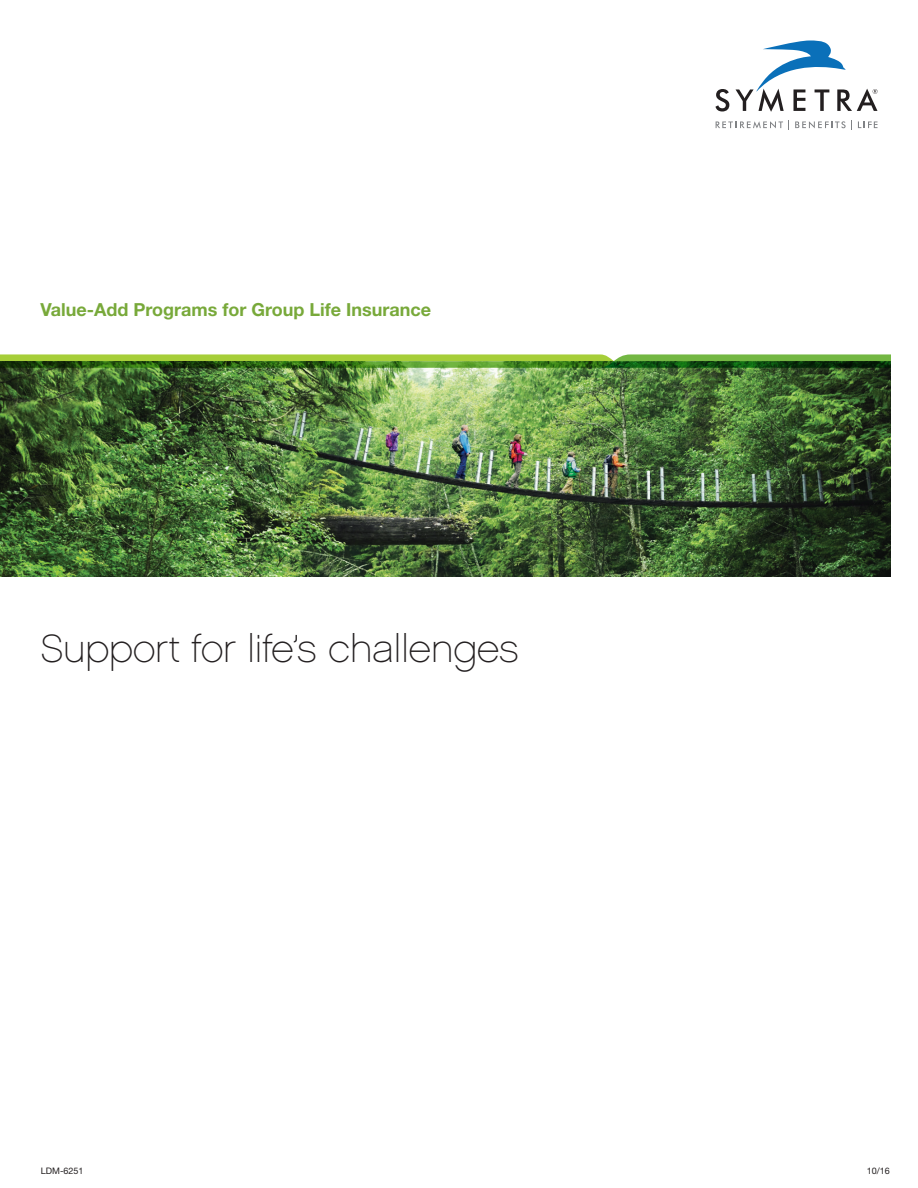
<style>
.page{position:relative;width:918px;height:1188px;background:#fff}
.page>*{position:absolute;margin:0;border:0;box-sizing:border-box;transform-origin:0 0}
.Brochure_Front_Divis{font:39px "Chalet Paris Nineteen Sixty";color:#231f20}
.t1{font:700 18px "Helvetica Neue LT Pro";color:#78a93a}
.Brochure_ref__order{font:9px "Helvetica Neue LT Std";color:#231f20}
</style>
<div class="page">
<img style="left:0;top:368px;width:891px;height:209px">
<svg style="left:0;top:354px;width:891px;height:14px"></svg>
<svg style="left:716px;top:120px;width:73px;height:9px"></svg>
<svg style="left:795px;top:120px;width:57px;height:9px"></svg>
<svg style="left:858px;top:121px;width:20px;height:7px"></svg>
<svg style="left:716px;top:89px;width:13px;height:22px"></svg>
<svg style="left:736px;top:40px;width:141px;height:72px"></svg>
<p class="t1" style="left:40px;top:298px;width:392px">Value-Add Programs for Group Life Insurance</p>
<p class="Brochure_Front_Divis" style="left:40px;top:626px;width:480px">Support for life’s challenges</p>
<p class="Brochure_ref__order" style="left:41px;top:1165px;width:44px">LDM-6251</p>
<p class="Brochure_ref__order" style="left:867px;top:1165px;width:25px">10/16</p>
</div>
